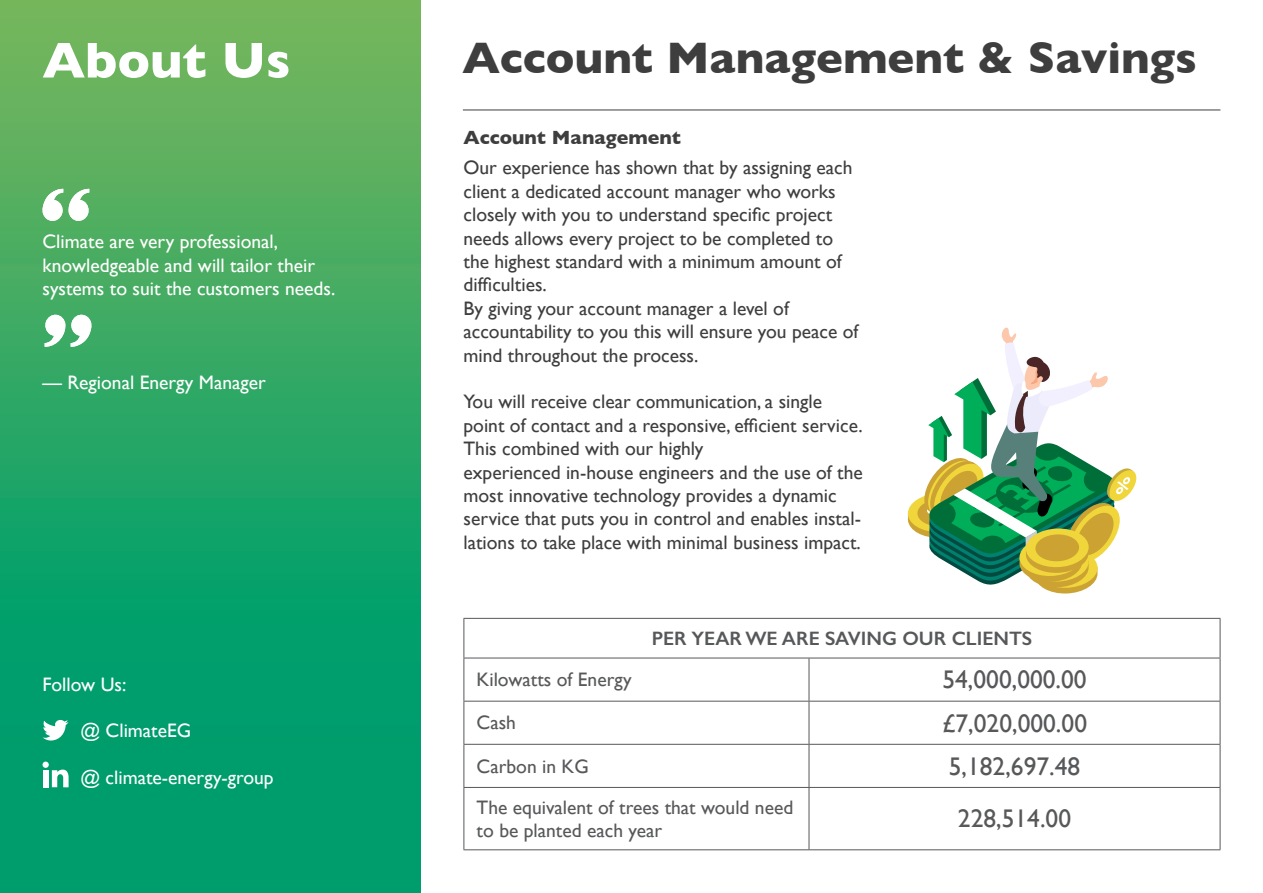
<style>
.page{position:relative;width:1263px;height:893px;background:#fff}
.page>*{position:absolute;margin:0;border:0;box-sizing:border-box;transform-origin:0 0}
.t1{font:700 51px "Gill Sans";color:#fff}
.t2{font:700 45px "Gill Sans";color:#3e3e3f}
.t3{font:25.5px "Gill Sans";color:#57585a}
.t4{font:19.5px/23.4px "Gill Sans";color:#3e3e3f}
.t5{font:19.5px/23.4px "Gill Sans";color:#fff}
.t6{font:19.5px/23.4px "Gill Sans";color:#57585a}
.t7{font:600 19.5px "Gill Sans";color:#57585a}
.t8{font:700 19.5px "Gill Sans";color:#3e3e3f}
</style>
<div class="page">
<svg style="left:0;top:0;width:421px;height:893px;background:#2ba665"></svg>
<hr style="left:463px;top:110px;width:757px;height:1px;background:#3e3e3f">
<svg style="left:908px;top:327px;width:228px;height:267px"></svg>
<svg style="left:43px;top:762px;width:26px;height:25px"></svg>
<svg style="left:43px;top:720px;width:26px;height:21px"></svg>
<hr style="left:463px;top:618px;width:346px;height:1px;background:#57585a">
<hr style="left:463px;top:619px;width:1px;height:39px;background:#57585a">
<hr style="left:809px;top:618px;width:411px;height:1px;background:#57585a">
<hr style="left:1220px;top:619px;width:1px;height:39px;background:#57585a">
<hr style="left:463px;top:658px;width:346px;height:1px;background:#57585a">
<hr style="left:463px;top:658px;width:1px;height:43px;background:#57585a">
<hr style="left:809px;top:658px;width:411px;height:1px;background:#57585a">
<hr style="left:809px;top:658px;width:1px;height:43px;background:#57585a">
<hr style="left:1220px;top:658px;width:1px;height:43px;background:#57585a">
<hr style="left:463px;top:701px;width:346px;height:1px;background:#57585a">
<hr style="left:463px;top:701px;width:1px;height:43px;background:#57585a">
<hr style="left:809px;top:701px;width:411px;height:1px;background:#57585a">
<hr style="left:809px;top:701px;width:1px;height:43px;background:#57585a">
<hr style="left:1220px;top:701px;width:1px;height:43px;background:#57585a">
<hr style="left:463px;top:744px;width:346px;height:1px;background:#57585a">
<hr style="left:463px;top:745px;width:1px;height:42px;background:#57585a">
<hr style="left:809px;top:744px;width:411px;height:1px;background:#57585a">
<hr style="left:809px;top:745px;width:1px;height:42px;background:#57585a">
<hr style="left:1220px;top:745px;width:1px;height:42px;background:#57585a">
<hr style="left:463px;top:787px;width:346px;height:1px;background:#57585a">
<hr style="left:463px;top:788px;width:1px;height:61px;background:#57585a">
<hr style="left:809px;top:787px;width:411px;height:1px;background:#57585a">
<hr style="left:809px;top:788px;width:1px;height:61px;background:#57585a">
<hr style="left:1220px;top:788px;width:1px;height:61px;background:#57585a">
<hr style="left:463px;top:849px;width:346px;height:1px;background:#57585a">
<hr style="left:809px;top:849px;width:411px;height:1px;background:#57585a">
<svg style="left:42px;top:189px;width:48px;height:32px"></svg>
<svg style="left:44px;top:314px;width:48px;height:33px"></svg>
<p class="t1" style="left:43px;top:20px;width:249px">About Us</p>
<p class="t2" style="left:462px;top:22px;width:736px">Account Management &amp; Savings</p>
<p class="t5" style="left:43px;top:230px;width:237px">Climate are very professional,</p>
<p class="t5" style="left:43px;top:253px;width:294px">knowledgeable and will tailor their systems to suit the customers needs.</p>
<p class="t5" style="left:43px;top:370px;width:225px">— Regional Energy Manager</p>
<p class="t5" style="left:43px;top:672px;width:85px">Follow Us:</p>
<p class="t5" style="left:80px;top:719px;width:112px">@ ClimateEG</p>
<p class="t5" style="left:80px;top:766px;width:195px">@ climate-energy-group</p>
<p class="t8" style="left:463px;top:122px;width:219px">Account Management</p>
<p class="t4" style="left:463px;top:156px;width:390px">Our experience has shown that by assigning each client a dedicated account manager who works closely with you to understand specific project needs allows every project to be completed to the highest standard with a minimum amount of difficulties.</p>
<p class="t4" style="left:463px;top:296px;width:396px">By giving your account manager a level of accountability to you this will ensure you peace of mind throughout the process.</p>
<p class="t4" style="left:463px;top:390px;width:401px">You will receive clear communication, a single point of contact and a responsive, efficient service.<br>This combined with our highly</p>
<p class="t4" style="left:463px;top:460px;width:401px">experienced in-house engineers and the use of the most innovative technology provides a dynamic service that puts you in control and enables instal&shy;lations to take place with minimal business impact.</p>
<p class="t7" style="left:652px;top:627px;width:382px">PER YEAR WE ARE SAVING OUR CLIENTS</p>
<p class="t6" style="left:477px;top:668px;width:157px">Kilowatts of Energy</p>
<p class="t3" style="left:942px;top:665px;width:146px">54,000,000.00</p>
<p class="t6" style="left:477px;top:711px;width:41px">Cash</p>
<p class="t3" style="left:942px;top:708px;width:147px">£7,020,000.00</p>
<p class="t6" style="left:477px;top:754px;width:114px">Carbon in KG</p>
<p class="t3" style="left:949px;top:751px;width:133px">5,182,697.48</p>
<p class="t6" style="left:477px;top:795px;width:318px">The equivalent of trees that would need to be planted each year</p>
<p class="t3" style="left:958px;top:804px;width:115px">228,514.00</p>
</div>
